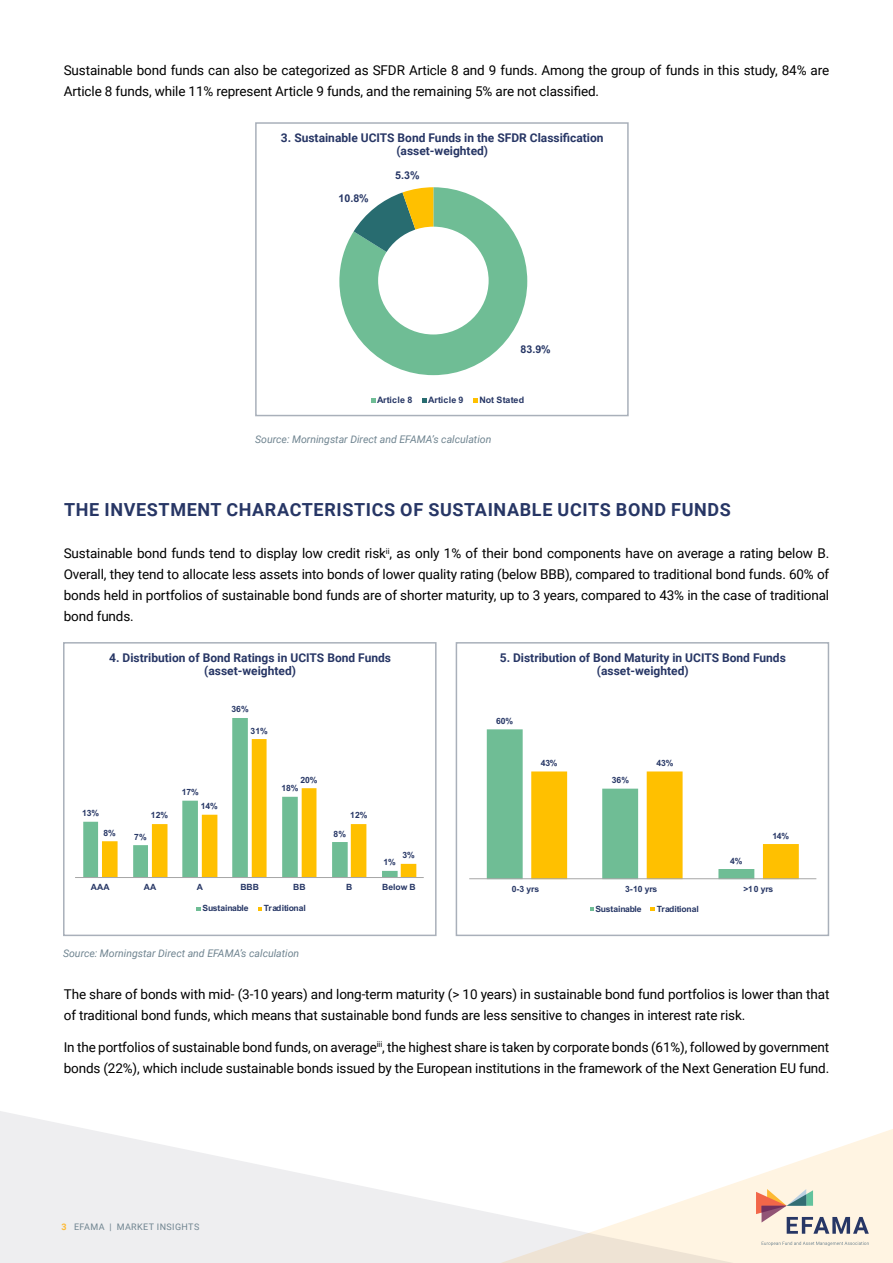
<style>
.page{position:relative;width:893px;height:1263px;background:#fff}
.page>*{position:absolute;margin:0;border:0;box-sizing:border-box;transform-origin:0 0}
.t1{font:700 18px "Roboto";letter-spacing:.035em;color:#273665}
.t2{font:13.5px/21px "Roboto";letter-spacing:-.01em;color:#000}
.t3{font:700 12px/13.5px "Roboto";color:#273665;text-align:center}
.t4{font:700 10.65px "Arial";color:#263665}
.t5{font:italic 10.5px "Roboto";color:#6f8490}
.t6{font:9px "Roboto";letter-spacing:.045em;color:#6f8490}
.t7{font:700 8.85px "Arial";letter-spacing:.01em;color:#263665}
.t8{font:700 8.85px "Arial";letter-spacing:-.01em;color:#263665}
.t9{font:700 8.55px "Arial";letter-spacing:-.005em;color:#263665}
.s1{font-weight:700;color:#fdb933}
</style>
<div class="page">
<svg style="left:734px;top:1129px;width:159px;height:134px;fill:#fff4e2"></svg>
<svg style="left:0;top:1111px;width:734px;height:152px;fill:#f5f4f0"></svg>
<svg style="left:762px;top:1241px;width:107px;height:5px"></svg>
<svg style="left:756px;top:1189px;width:113px;height:45px;background:#d5c7be"></svg>
<svg style="left:339px;top:187px;width:188px;height:188px"></svg>
<svg style="left:371px;top:399px;width:4px;height:4px"></svg>
<svg style="left:422px;top:399px;width:4px;height:4px"></svg>
<svg style="left:473px;top:399px;width:5px;height:4px"></svg>
<div style="left:378px;top:227px;width:111px;height:107px;background:#fff;border-radius:50%"></div>
<div style="left:255px;top:122px;width:374px;height:294px;border:2px solid #a9b0ba"></div>
<div style="left:63px;top:642px;width:374px;height:294px;border:2px solid #a9b0ba"></div>
<div style="left:456px;top:642px;width:373px;height:294px;border:2px solid #a9b0ba"></div>
<svg style="left:83px;top:718px;width:165px;height:159px"></svg>
<svg style="left:102px;top:739px;width:314px;height:138px"></svg>
<hr style="left:75px;top:877px;width:349px;height:1px;background:#a6a6a6">
<svg style="left:196px;top:907px;width:5px;height:4px"></svg>
<svg style="left:258px;top:907px;width:4px;height:4px"></svg>
<svg style="left:487px;top:729px;width:312px;height:149px"></svg>
<hr style="left:469px;top:878px;width:347px;height:1px;background:#a6a6a6">
<svg style="left:590px;top:907px;width:4px;height:4px"></svg>
<svg style="left:651px;top:907px;width:4px;height:4px"></svg>
<p class="t2" style="left:64px;top:59px;width:767px">Sustainable bond funds can also be categorized as SFDR Article 8 and 9 funds. Among the group of funds in this study, 84% are<br>Article 8 funds, while 11% represent Article 9 funds, and the remaining 5% are not classified.</p>
<p class="t3" style="left:281px;top:130px;width:324px">3. Sustainable UCITS Bond Funds in the SFDR Classification (asset-weighted)</p>
<p class="t4" style="left:338px;top:190px;width:32px">10.8%</p>
<p class="t4" style="left:395px;top:168px;width:26px">5.3%</p>
<p class="t4" style="left:520px;top:342px;width:32px">83.9%</p>
<p class="t7" style="left:377px;top:394px;width:37px">Article 8</p>
<p class="t7" style="left:428px;top:394px;width:37px">Article 9</p>
<p class="t8" style="left:479px;top:394px;width:46px">Not Stated</p>
<p class="t5" style="left:255px;top:431px;width:238px">Source: Morningstar Direct and EFAMA’s calculation</p>
<p class="t1" style="left:64px;top:497px;width:668px">THE INVESTMENT CHARACTERISTICS OF SUSTAINABLE UCITS BOND FUNDS</p>
<p class="t2" style="left:64px;top:542px;width:767px;text-align:justify">Sustainable bond funds tend to display low credit risk<sup>ii</sup>, as only 1% of their bond components have on average a rating below B.<br>Overall, they tend to allocate less assets into bonds of lower quality rating (below BBB), compared to traditional bond funds. 60% of bonds held in portfolios of sustainable bond funds are of shorter maturity, up to 3 years, compared to 43% in the case of traditional bond funds.</p>
<p class="t3" style="left:109px;top:650px;width:283px">4. Distribution of Bond Ratings in UCITS Bond Funds</p>
<p class="t3" style="left:204px;top:664px;width:93px">(asset-weighted)</p>
<p class="t9" style="left:232px;top:703px;width:19px">36%</p>
<p class="t9" style="left:82px;top:807px;width:19px">13%</p>
<p class="t9" style="left:104px;top:827px;width:14px">8%</p>
<p class="t9" style="left:151px;top:809px;width:19px">12%</p>
<p class="t9" style="left:134px;top:831px;width:14px">7%</p>
<p class="t9" style="left:182px;top:786px;width:19px">17%</p>
<p class="t9" style="left:201px;top:800px;width:19px">14%</p>
<p class="t9" style="left:251px;top:724px;width:19px">31%</p>
<p class="t9" style="left:300px;top:774px;width:19px">20%</p>
<p class="t9" style="left:281px;top:782px;width:19px">18%</p>
<p class="t9" style="left:350px;top:809px;width:19px">12%</p>
<p class="t9" style="left:334px;top:827px;width:14px">8%</p>
<p class="t9" style="left:402px;top:849px;width:14px">3%</p>
<p class="t9" style="left:383px;top:856px;width:14px">1%</p>
<p class="t9" style="left:91px;top:881px;width:20px">AAA</p>
<p class="t9" style="left:144px;top:881px;width:14px">AA</p>
<p class="t9" style="left:197px;top:881px;width:8px">A</p>
<p class="t9" style="left:240px;top:881px;width:20px">BBB</p>
<p class="t9" style="left:293px;top:881px;width:14px">BB</p>
<p class="t9" style="left:346px;top:881px;width:8px">B</p>
<p class="t9" style="left:382px;top:881px;width:35px">Below B</p>
<p class="t9" style="left:203px;top:902px;width:48px">Sustainable</p>
<p class="t9" style="left:264px;top:902px;width:44px">Traditional</p>
<p class="t5" style="left:63px;top:946px;width:238px">Source: Morningstar Direct and EFAMA’s calculation</p>
<p class="t3" style="left:500px;top:650px;width:288px">5. Distribution of Bond Maturity in UCITS Bond Funds</p>
<p class="t3" style="left:597px;top:664px;width:93px">(asset-weighted)</p>
<p class="t9" style="left:496px;top:715px;width:19px">60%</p>
<p class="t9" style="left:541px;top:757px;width:18px">43%</p>
<p class="t9" style="left:657px;top:757px;width:18px">43%</p>
<p class="t9" style="left:612px;top:774px;width:19px">36%</p>
<p class="t9" style="left:730px;top:854px;width:14px">4%</p>
<p class="t9" style="left:772px;top:829px;width:18px">14%</p>
<p class="t9" style="left:512px;top:882px;width:29px">0-3 yrs</p>
<p class="t9" style="left:625px;top:882px;width:34px">3-10 yrs</p>
<p class="t9" style="left:743px;top:882px;width:31px">&gt;10 yrs</p>
<p class="t9" style="left:595px;top:903px;width:48px">Sustainable</p>
<p class="t9" style="left:657px;top:903px;width:44px">Traditional</p>
<p class="t2" style="left:64px;top:983px;width:767px">The share of bonds with mid- (3-10 years) and long-term maturity (&gt; 10 years) in sustainable bond fund portfolios is lower than that of traditional bond funds, which means that sustainable bond funds are less sensitive to changes in interest rate risk.</p>
<p class="t2" style="left:64px;top:1036px;width:767px">In the portfolios of sustainable bond funds, on average<sup>iii</sup>, the highest share is taken by corporate bonds (61%), followed by government bonds (22%), which include sustainable bonds issued by the European institutions in the framework of the Next Generation EU fund.</p>
<p class="t6" style="left:62px;top:1220px;width:139px"><span class="s1">3</span> EFAMA | MARKET INSIGHTS</p>
</div>
